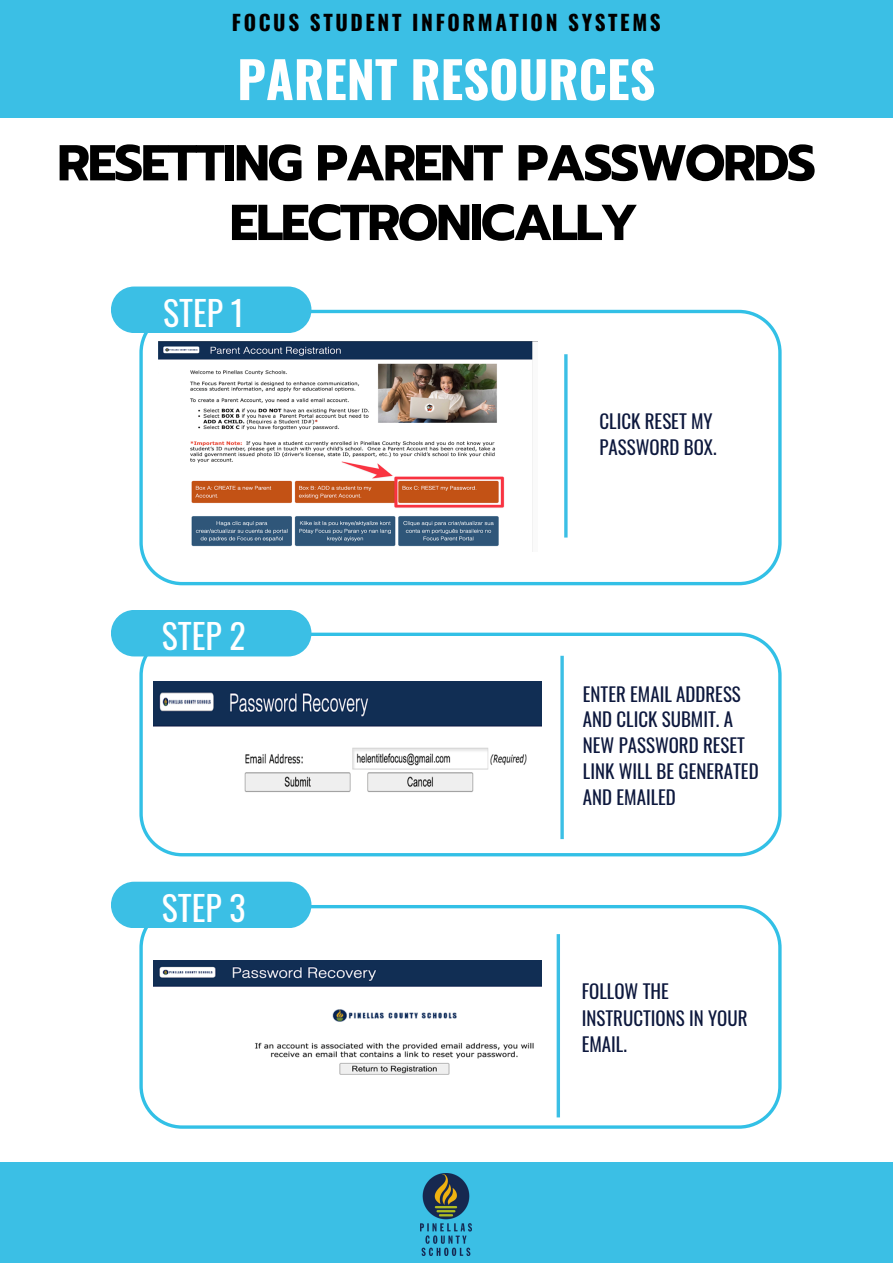
<style>
.page{position:relative;width:893px;height:1264px;background:#fff}
.page>*{position:absolute;margin:0;border:0;box-sizing:border-box;transform-origin:0 0}
.t1{font:700 50.4px "Prompt";letter-spacing:-.04em;color:#000}
.t2{font:700 50.4px "Oswald";color:#fff}
.t3{font:33.9px "Oswald";color:#fff}
.t4{font:700 21.15px "Oswald";letter-spacing:.125em;color:#000}
.t5{font:18.9px/25.8px "Oswald";color:#0d183d}
</style>
<div class="page">
<div style="left:0;top:0;width:892px;height:117px;background:#3bbfe5"></div>
<svg style="left:139px;top:310px;width:642px;height:275px"></svg>
<hr style="left:564px;top:354px;width:3px;height:183px;background:#3bbfe5">
<div style="left:111px;top:286px;width:200px;height:47px;background:#3bbfe5;border-radius:23px"></div>
<img style="left:158px;top:341px;width:379px;height:211px">
<svg style="left:139px;top:632px;width:642px;height:224px"></svg>
<hr style="left:560px;top:655px;width:3px;height:184px;background:#3bbfe5">
<div style="left:111px;top:610px;width:200px;height:46px;background:#3bbfe5;border-radius:23px"></div>
<img style="left:154px;top:681px;width:388px;height:134px">
<svg style="left:139px;top:905px;width:642px;height:223px"></svg>
<svg style="left:556px;top:934px;width:4px;height:183px"></svg>
<div style="left:111px;top:881px;width:200px;height:47px;background:#3bbfe5;border-radius:23px"></div>
<img style="left:154px;top:960px;width:388px;height:135px">
<div style="left:0;top:1162px;width:892px;height:100px;background:#3bbfe5"></div>
<img style="left:421px;top:1173px;width:50px;height:82px">
<p class="t4" style="left:232px;top:6px;width:430px">FOCUS STUDENT INFORMATION SYSTEMS</p>
<p class="t2" style="left:237px;top:40px;width:420px">PARENT RESOURCES</p>
<p class="t1" style="left:57px;top:125px;width:760px">RESETTING PARENT PASSWORDS</p>
<p class="t1" style="left:230px;top:185px;width:410px">ELECTRONICALLY</p>
<p class="t3" style="left:163px;top:286px;width:83px">STEP 1</p>
<p class="t3" style="left:162px;top:609px;width:85px">STEP 2</p>
<p class="t3" style="left:162px;top:881px;width:85px">STEP 3</p>
<p class="t5" style="left:599px;top:407px;width:119px;line-height:26.5px">CLICK RESET MY<br>PASSWORD BOX.</p>
<p class="t5" style="left:583px;top:680px;width:177px">ENTER EMAIL ADDRESS<br>AND CLICK SUBMIT. A<br>NEW PASSWORD RESET<br>LINK WILL BE GENERATED<br>AND EMAILED</p>
<p class="t5" style="left:581px;top:977px;width:167px;line-height:26.5px">FOLLOW THE<br>INSTRUCTIONS IN YOUR<br>EMAIL.</p>
</div>
